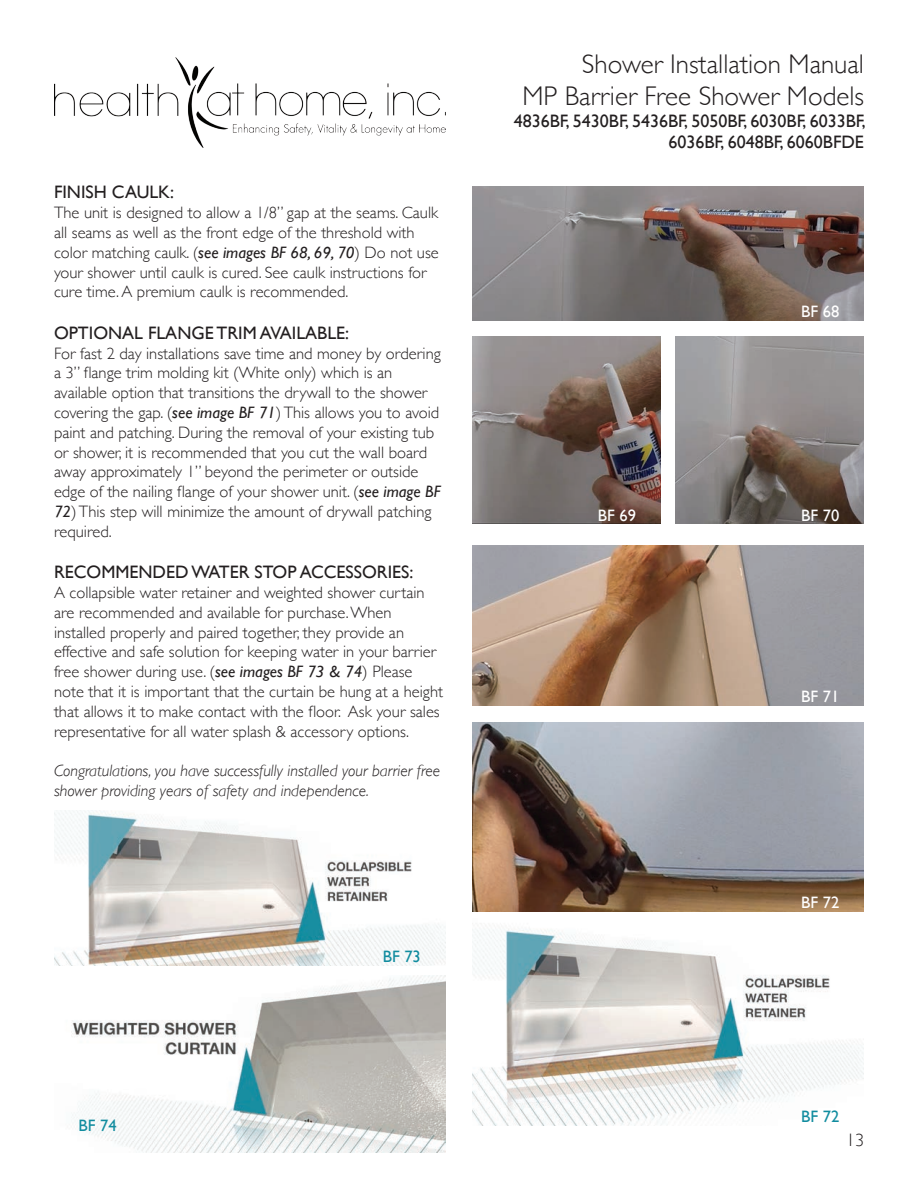
<style>
.page{position:relative;width:918px;height:1188px;background:#fff}
.page>*{position:absolute;margin:0;border:0;box-sizing:border-box;transform-origin:0 0}
.t1{font:300 27px/32.4px "Gill Sans";color:#231f20;text-align:right}
.t2{font:18px/21.6px "Gill Sans";color:#231f20;text-align:right}
.t3{font:300 18px "Gill Sans";color:#231f20}
.t4{font:300 16.5px/19.8px "Gill Sans";color:#231f20}
.t5{font:italic 300 16.5px/19.8px "Gill Sans";color:#231f20}
.t6{font:16.5px "Gill Sans";color:#fff}
.t7{font:16.5px "Gill Sans";color:#118c9f}
.s1{font-weight:400;font-style:italic}
</style>
<div class="page">
<img style="left:54px;top:57px;width:392px;height:90px">
<img style="left:472px;top:186px;width:392px;height:134px">
<img style="left:472px;top:337px;width:189px;height:187px">
<img style="left:676px;top:337px;width:188px;height:187px">
<img style="left:472px;top:545px;width:392px;height:160px">
<img style="left:472px;top:722px;width:392px;height:189px">
<img style="left:472px;top:923px;width:392px;height:202px">
<img style="left:54px;top:810px;width:392px;height:156px">
<img style="left:72px;top:976px;width:374px;height:176px">
<p class="t2" style="left:54px;top:181px;width:122px">FINISH CAULK:</p>
<p class="t4" style="left:54px;top:202px;width:386px">The unit is designed to allow a 1/8” gap at the seams. Caulk all seams as well as the front edge of the threshold with color matching caulk. (<span class="s1">see images BF 68, 69, 70</span>) Do not use your shower until caulk is cured. See caulk instructions for cure time. A premium caulk is recommended.</p>
<p class="t2" style="left:54px;top:322px;width:297px">OPTIONAL FLANGE TRIM AVAILABLE:</p>
<p class="t4" style="left:54px;top:343px;width:388px">For fast 2 day installations save time and money by ordering a 3” flange trim molding kit (White only) which is an available option that transitions the drywall to the shower covering the gap. (<span class="s1">see image BF 71</span>) This allows you to avoid paint and patching. During the removal of your existing tub or shower, it is recommended that you cut the wall board away approximately 1” beyond the perimeter or outside edge of the nailing flange of your shower unit. (<span class="s1">see image BF</span></p>
<p class="t4" style="left:54px;top:501px;width:379px"><span class="s1">72</span>) This step will minimize the amount of drywall patching required.</p>
<p class="t2" style="left:54px;top:561px;width:361px">RECOMMENDED WATER STOP ACCESSORIES:</p>
<p class="t4" style="left:54px;top:582px;width:391px">A collapsible water retainer and weighted shower curtain are recommended and available for purchase. When installed properly and paired together, they provide an effective and safe solution for keeping water in your barrier free shower during use. (<span class="s1">see images BF 73 &amp; 74</span>) Please note that it is important that the curtain be hung at a height that allows it to make contact with the floor. Ask your sales representative for all water splash &amp; accessory options.</p>
<p class="t5" style="left:54px;top:761px;width:388px">Congratulations, you have successfully installed your barrier free shower providing years of safety and independence.</p>
<p class="t7" style="left:79px;top:1116px;width:40px">BF 74</p>
<p class="t7" style="left:383px;top:947px;width:40px">BF 73</p>
<h1 class="t1" style="left:522px;top:46px;width:343px">Shower Installation Manual<br>MP Barrier Free Shower Models</h1>
<p class="t2" style="left:514px;top:110px;width:354px">4836BF, 5430BF, 5436BF, 5050BF, 6030BF, 6033BF,<br>6036BF, 6048BF, 6060BFDE</p>
<p class="t6" style="left:801px;top:302px;width:40px">BF 68</p>
<p class="t6" style="left:598px;top:505px;width:40px">BF 69</p>
<p class="t6" style="left:801px;top:505px;width:40px">BF 70</p>
<p class="t6" style="left:801px;top:687px;width:40px">BF 71</p>
<p class="t6" style="left:801px;top:893px;width:40px">BF 72</p>
<p class="t7" style="left:801px;top:1107px;width:40px">BF 72</p>
<p class="t3" style="left:846px;top:1126px;width:19px">13</p>
</div>
